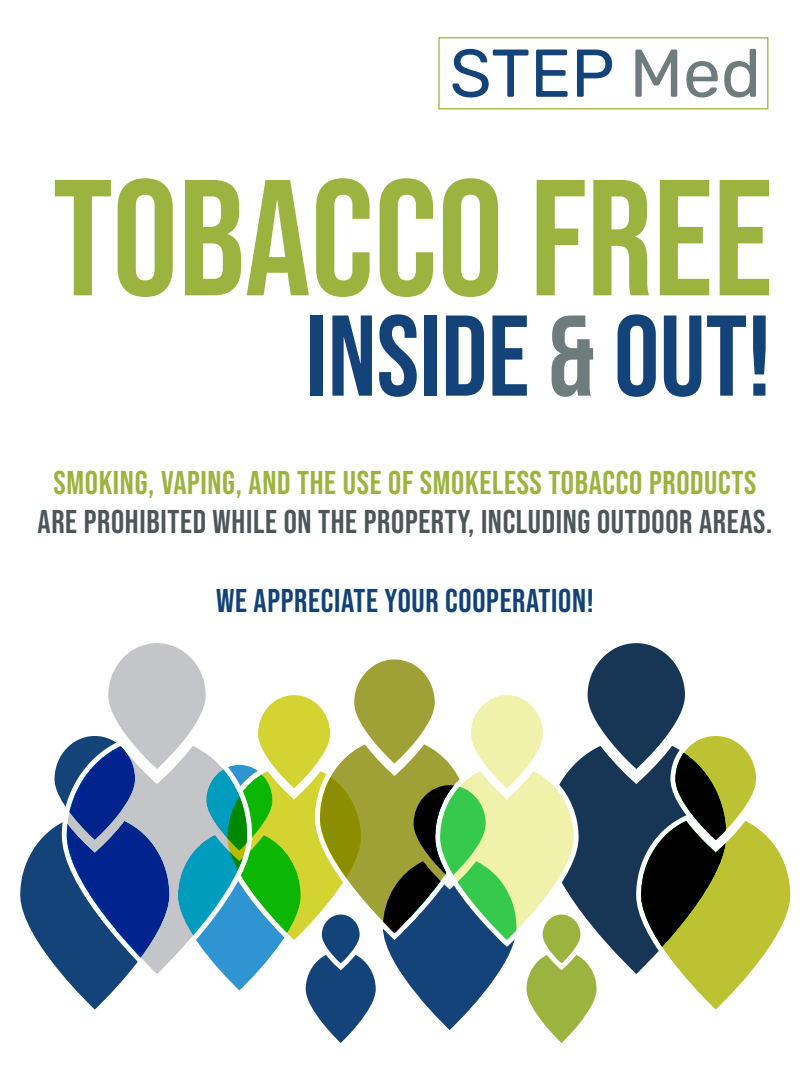
<style>
.page{position:relative;width:810px;height:1080px;background:#fff}
.page>*{position:absolute;margin:0;border:0;box-sizing:border-box;transform-origin:0 0}
.t1{font:164.88px "Bebas Neue";color:#9cb33f}
.t2{font:114.56px "Bebas Neue";color:#134379}
.t3{font:67.5px "Rubik";color:#134379}
.t4{font:32.94px "Bebas Neue";letter-spacing:.02em;color:#4e5758}
.t5{font:32.94px "Bebas Neue";letter-spacing:.02em;color:#9cb33f}
.t6{font:32.94px "Bebas Neue";letter-spacing:.02em;color:#124278}
.s1{color:#6f7c7d}
</style>
<div class="page">
<svg style="left:20px;top:643px;width:771px;height:400px"></svg>
<div style="left:438px;top:37px;width:330px;height:72px;border:1px solid #9cb33f"></div>
<h3 class="t3" style="left:450px;top:35px;width:313px">STEP <span class="s1">Med</span></h3>
<h1 class="t1" style="left:53px;top:145px;width:721px">TOBACCO FREE</h1>
<h2 class="t2" style="left:306px;top:291px;width:467px">INSIDE <span class="s1">&amp;</span> OUT!</h2>
<p class="t5" style="left:54px;top:464px;width:704px">SMOKING, VAPING, AND THE USE OF SMOKELESS TOBACCO PRODUCTS</p>
<p class="t4" style="left:37px;top:503px;width:736px">ARE PROHIBITED WHILE ON THE PROPERTY, INCLUDING OUTDOOR AREAS.</p>
<p class="t6" style="left:216px;top:582px;width:379px">WE APPRECIATE YOUR COOPERATION!</p>
</div>
